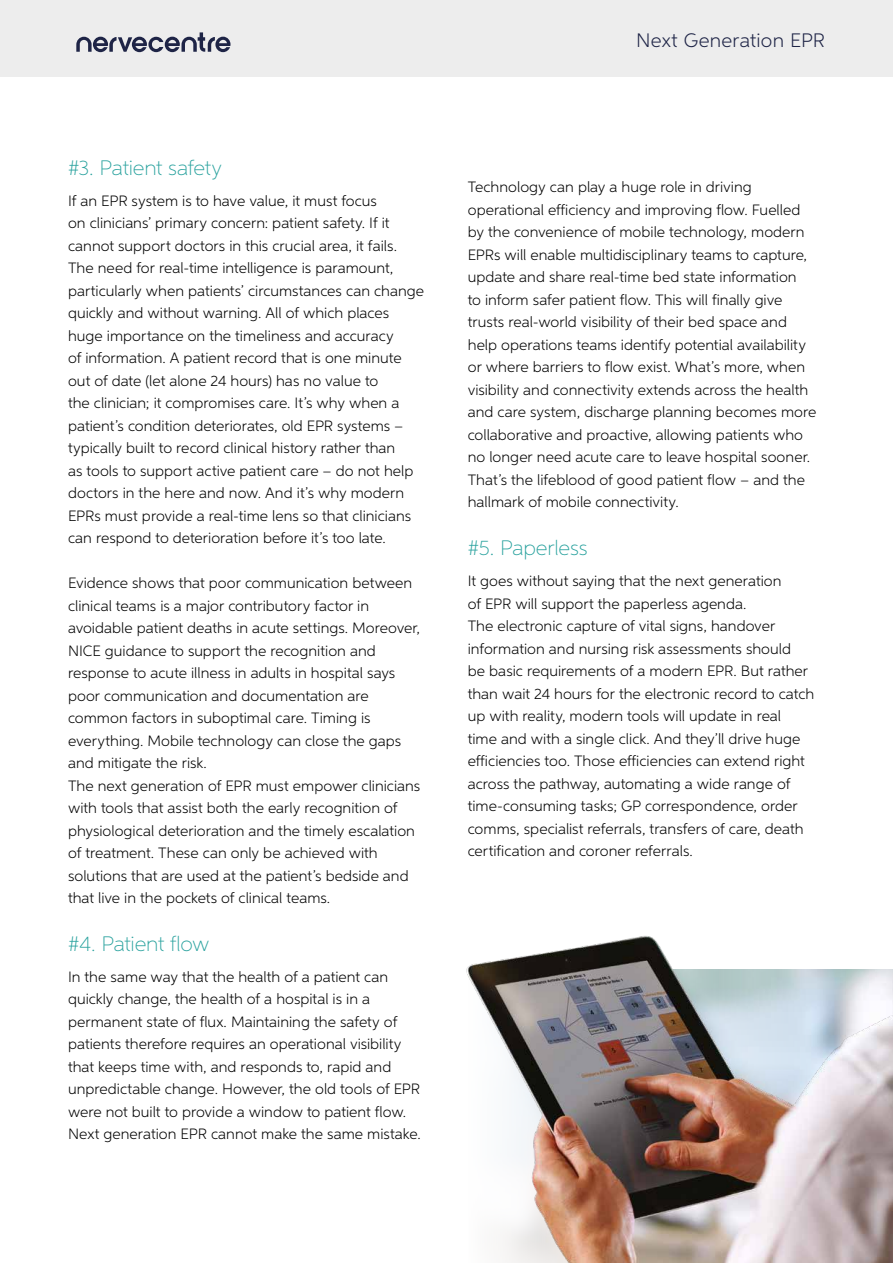
<style>
.page{position:relative;width:893px;height:1263px;background:#fff}
.page>*{position:absolute;margin:0;border:0;box-sizing:border-box;transform-origin:0 0}
.t1{font:100 21px "Aspira";letter-spacing:-.01em;color:#27a19d}
.t2{font:300 19.65px "Aspira";letter-spacing:.015em;color:#1e2446}
.t3{font:300 15px/22.5px "Aspira";color:#000}
</style>
<div class="page">
<div style="left:0;top:0;width:893px;height:77px;background:#ededed"></div>
<svg style="left:76px;top:32px;width:154px;height:20px"></svg>
<img style="left:466px;top:936px;width:427px;height:327px">
<h2 class="t2" style="left:636px;top:29px;width:190px">Next Generation EPR</h2>
<h1 class="t1" style="left:68px;top:155px;width:155px">#3. Patient safety</h1>
<p class="t3" style="left:68px;top:189px;width:358px">If an EPR system is to have value, it must focus<br>on clinicians’ primary concern: patient safety. If it cannot support doctors in this crucial area, it fails.<br>The need for real-time intelligence is paramount, particularly when patients’ circumstances can change quickly and without warning. All of which places huge importance on the timeliness and accuracy<br>of information. A patient record that is one minute out of date (let alone 24 hours) has no value to<br>the clinician; it compromises care. It’s why when a patient’s condition deteriorates, old EPR systems – typically built to record clinical history rather than<br>as tools to support active patient care – do not help doctors in the here and now. And it’s why modern EPRs must provide a real-time lens so that clinicians can respond to deterioration before it’s too late.</p>
<p class="t3" style="left:68px;top:571px;width:354px">Evidence shows that poor communication between clinical teams is a major contributory factor in avoidable patient deaths in acute settings. Moreover, NICE guidance to support the recognition and response to acute illness in adults in hospital says poor communication and documentation are common factors in suboptimal care. Timing is everything. Mobile technology can close the gaps and mitigate the risk.<br>The next generation of EPR must empower clinicians with tools that assist both the early recognition of physiological deterioration and the timely escalation of treatment. These can only be achieved with solutions that are used at the patient’s bedside and that live in the pockets of clinical teams.</p>
<h1 class="t1" style="left:68px;top:931px;width:143px">#4. Patient flow</h1>
<p class="t3" style="left:68px;top:965px;width:354px">In the same way that the health of a patient can quickly change, the health of a hospital is in a permanent state of flux. Maintaining the safety of patients therefore requires an operational visibility that keeps time with, and responds to, rapid and unpredictable change. However, the old tools of EPR were not built to provide a window to patient flow.<br>Next generation EPR cannot make the same mistake.</p>
<p class="t3" style="left:468px;top:176px;width:350px">Technology can play a huge role in driving operational efficiency and improving flow. Fuelled by the convenience of mobile technology, modern EPRs will enable multidisciplinary teams to capture, update and share real-time bed state information<br>to inform safer patient flow. This will finally give trusts real-world visibility of their bed space and help operations teams identify potential availability or where barriers to flow exist. What’s more, when visibility and connectivity extends across the health and care system, discharge planning becomes more collaborative and proactive, allowing patients who no longer need acute care to leave hospital sooner.<br>That’s the lifeblood of good patient flow – and the hallmark of mobile connectivity.</p>
<h1 class="t1" style="left:468px;top:535px;width:121px">#5. Paperless</h1>
<p class="t3" style="left:468px;top:569px;width:348px">It goes without saying that the next generation<br>of EPR will support the paperless agenda.<br>The electronic capture of vital signs, handover information and nursing risk assessments should<br>be basic requirements of a modern EPR. But rather than wait 24 hours for the electronic record to catch up with reality, modern tools will update in real<br>time and with a single click. And they’ll drive huge efficiencies too. Those efficiencies can extend right across the pathway, automating a wide range of time-consuming tasks; GP correspondence, order comms, specialist referrals, transfers of care, death certification and coroner referrals.</p>
</div>
